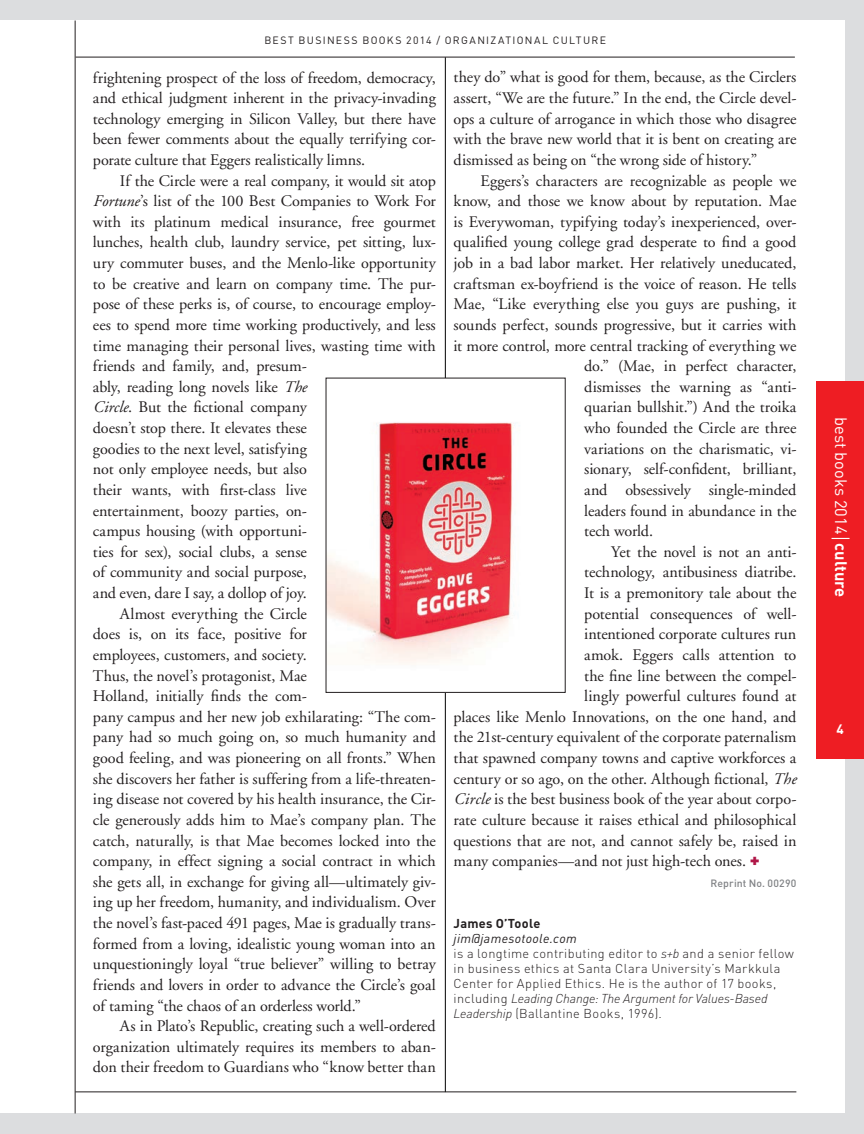
<style>
.page{position:relative;width:864px;height:1134px;background:#dcdddf}
.page>*{position:absolute;margin:0;border:0;box-sizing:border-box;transform-origin:0 0}
.t1{font:16.5px "DIN";color:#fff}
.t2{font:16.2px/20.5px "Adobe Garamond";color:#231f20;text-align:justify}
.t3{font:700 13.5px "DIN";color:#fff}
.t4{font:300 12.75px/15px "DIN";letter-spacing:.025em;color:#231f20}
.t5{font:700 12.75px "DIN";letter-spacing:.02em;color:#231f20}
.t6{font:10.5px "DIN";letter-spacing:.125em;color:#231f20}
.t7{font:500 10.5px "DIN";letter-spacing:.01em;color:#808285}
.s1{font-style:italic}
.s2{font-family:"DIN";font-weight:900;font-size:18px;color:#b01748}
.s3{font-weight:400;font-style:italic}
.s4{font-weight:700}
</style>
<div class="page">
<div style="left:0;top:21px;width:844px;height:1092px;background:#fff"></div>
<hr style="left:75px;top:21px;width:1px;height:1092px;background:#231f20">
<hr style="left:445px;top:57px;width:1px;height:1035px;background:#000">
<hr style="left:75px;top:1092px;width:721px;height:1px;background:#231f20">
<div style="left:326px;top:378px;width:239px;height:314px;background:#fff"></div>
<img style="left:328px;top:422px;width:188px;height:242px">
<hr style="left:76px;top:57px;width:719px;height:1px;background:#231f20">
<div style="left:817px;top:381px;width:47px;height:378px;background:#ee1d23"></div>
<svg style="left:832px;top:538px;width:18px;height:1px"></svg>
<p class="t6" style="left:264px;top:34px;width:343px">BEST BUSINESS BOOKS 2014 / ORGANIZATIONAL CULTURE</p>
<p class="t2" style="left:93px;top:68px;width:344px">frightening prospect of the loss of freedom, democracy, and ethical judgment inherent in the privacy-invading technology emerging in Silicon Valley, but there have been fewer comments about the equally terrifying cor&shy;porate culture that Eggers realistically limns.</p>
<p class="t2" style="left:120px;top:171px;width:317px">If the Circle were a real company, it would sit atop</p>
<p class="t2" style="left:93px;top:191px;width:344px"><span class="s1">Fortune</span>’s list of the 100 Best Companies to Work For</p>
<p class="t2" style="left:93px;top:212px;width:344px">with its platinum medical insurance, free gourmet</p>
<p class="t2" style="left:93px;top:233px;width:344px">lunches, health club, laundry service, pet sitting, lux-</p>
<p class="t2" style="left:93px;top:253px;width:344px">ury commuter buses, and the Menlo-like opportunity</p>
<p class="t2" style="left:93px;top:274px;width:344px">to be creative and learn on company time. The pur-</p>
<p class="t2" style="left:93px;top:294px;width:344px">pose of these perks is, of course, to encourage employ-</p>
<p class="t2" style="left:93px;top:315px;width:344px">ees to spend more time working productively, and less</p>
<p class="t2" style="left:93px;top:336px;width:344px">time managing their personal lives, wasting time with</p>
<p class="t2" style="left:93px;top:356px;width:215px">friends and family, and, presum-</p>
<p class="t2" style="left:93px;top:377px;width:215px">ably, reading long novels like <span class="s1">The</span></p>
<p class="t2" style="left:93px;top:397px;width:215px"><span class="s1">Circle</span>. But the fictional company</p>
<p class="t2" style="left:93px;top:418px;width:215px">doesn’t stop there. It elevates these</p>
<p class="t2" style="left:93px;top:439px;width:215px">goodies to the next level, satisfying</p>
<p class="t2" style="left:93px;top:459px;width:215px">not only employee needs, but also</p>
<p class="t2" style="left:93px;top:480px;width:215px">their wants, with first-class live</p>
<p class="t2" style="left:93px;top:501px;width:215px">entertainment, boozy parties, on-</p>
<p class="t2" style="left:93px;top:521px;width:215px">campus housing (with opportuni-</p>
<p class="t2" style="left:93px;top:542px;width:215px">ties for sex), social clubs, a sense</p>
<p class="t2" style="left:93px;top:562px;width:215px">of community and social purpose,</p>
<p class="t2" style="left:93px;top:583px;width:215px">and even, dare I say, a dollop of joy.</p>
<p class="t2" style="left:120px;top:604px;width:188px">Almost everything the Circle</p>
<p class="t2" style="left:93px;top:624px;width:215px">does is, on its face, positive for</p>
<p class="t2" style="left:93px;top:645px;width:215px">employees, customers, and society.</p>
<p class="t2" style="left:93px;top:666px;width:215px">Thus, the novel’s protagonist, Mae</p>
<p class="t2" style="left:93px;top:686px;width:215px">Holland, initially finds the com-</p>
<p class="t2" style="left:93px;top:707px;width:344px">pany campus and her new job exhilarating: “The com-</p>
<p class="t2" style="left:93px;top:727px;width:344px">pany had so much going on, so much humanity and</p>
<p class="t2" style="left:93px;top:748px;width:344px">good feeling, and was pioneering on all fronts.” When</p>
<p class="t2" style="left:93px;top:769px;width:344px">she discovers her father is suffering from a life-threaten-</p>
<p class="t2" style="left:93px;top:789px;width:344px">ing disease not covered by his health insurance, the Cir-</p>
<p class="t2" style="left:93px;top:810px;width:344px">cle generously adds him to Mae’s company plan. The</p>
<p class="t2" style="left:93px;top:831px;width:344px">catch, naturally, is that Mae becomes locked into the</p>
<p class="t2" style="left:93px;top:851px;width:344px">company, in effect signing a social contract in which</p>
<p class="t2" style="left:93px;top:872px;width:344px">she gets all, in exchange for giving all—ultimately giv-</p>
<p class="t2" style="left:93px;top:892px;width:344px">ing up her freedom, humanity, and individualism. Over</p>
<p class="t2" style="left:93px;top:913px;width:344px">the novel’s fast-paced 491 pages, Mae is gradually trans-</p>
<p class="t2" style="left:93px;top:934px;width:344px">formed from a loving, idealistic young woman into an</p>
<p class="t2" style="left:93px;top:954px;width:344px">unquestioningly loyal “true believer” willing to betray</p>
<p class="t2" style="left:93px;top:975px;width:344px">friends and lovers in order to advance the Circle’s goal</p>
<p class="t2" style="left:93px;top:996px;width:270px">of taming “the chaos of an orderless world.”</p>
<p class="t2" style="left:120px;top:1016px;width:317px">As in Plato’s Republic, creating such a well-ordered</p>
<p class="t2" style="left:93px;top:1037px;width:344px">organization ultimately requires its members to aban-</p>
<p class="t2" style="left:93px;top:1057px;width:344px">don their freedom to Guardians who “know better than</p>
<p class="t2" style="left:454px;top:67px;width:344px">they do” what is good for them, because, as the Circlers assert, “We are the future.” In the end, the Circle devel&shy;ops a culture of arrogance in which those who disagree with the brave new world that it is bent on creating are dismissed as being on “the wrong side of history.”</p>
<p class="t2" style="left:481px;top:171px;width:317px">Eggers’s characters are recognizable as people we</p>
<p class="t2" style="left:454px;top:191px;width:344px">know, and those we know about by reputation. Mae</p>
<p class="t2" style="left:454px;top:212px;width:344px">is Everywoman, typifying today’s inexperienced, over-</p>
<p class="t2" style="left:454px;top:232px;width:344px">qualified young college grad desperate to find a good</p>
<p class="t2" style="left:454px;top:253px;width:344px">job in a bad labor market. Her relatively uneducated,</p>
<p class="t2" style="left:454px;top:274px;width:344px">craftsman ex-boyfriend is the voice of reason. He tells</p>
<p class="t2" style="left:454px;top:294px;width:344px">Mae, “Like everything else you guys are pushing, it</p>
<p class="t2" style="left:454px;top:315px;width:344px">sounds perfect, sounds progressive, but it carries with</p>
<p class="t2" style="left:454px;top:336px;width:344px">it more control, more central tracking of everything we</p>
<p class="t2" style="left:584px;top:356px;width:214px">do.” (Mae, in perfect character,</p>
<p class="t2" style="left:584px;top:377px;width:214px">dismisses the warning as “anti-</p>
<p class="t2" style="left:584px;top:397px;width:214px">quarian bullshit.”) And the troika</p>
<p class="t2" style="left:584px;top:418px;width:214px">who founded the Circle are three</p>
<p class="t2" style="left:584px;top:439px;width:214px">variations on the charismatic, vi-</p>
<p class="t2" style="left:584px;top:459px;width:214px">sionary, self-confident, brilliant,</p>
<p class="t2" style="left:584px;top:480px;width:214px">and obsessively single-minded</p>
<p class="t2" style="left:584px;top:501px;width:214px">leaders found in abundance in the</p>
<p class="t2" style="left:584px;top:521px;width:70px">tech world.</p>
<p class="t2" style="left:611px;top:542px;width:187px">Yet the novel is not an anti-</p>
<p class="t2" style="left:584px;top:562px;width:214px">technology, antibusiness diatribe.</p>
<p class="t2" style="left:584px;top:583px;width:214px">It is a premonitory tale about the</p>
<p class="t2" style="left:584px;top:604px;width:214px">potential consequences of well-</p>
<p class="t2" style="left:584px;top:624px;width:214px">intentioned corporate cultures run</p>
<p class="t2" style="left:584px;top:645px;width:214px">amok. Eggers calls attention to</p>
<p class="t2" style="left:584px;top:666px;width:214px">the fine line between the compel-</p>
<p class="t2" style="left:584px;top:686px;width:214px">lingly powerful cultures found at</p>
<p class="t2" style="left:454px;top:707px;width:344px">places like Menlo Innovations, on the one hand, and</p>
<p class="t2" style="left:454px;top:727px;width:344px">the 21st-century equivalent of the corporate paternalism</p>
<p class="t2" style="left:454px;top:748px;width:344px">that spawned company towns and captive workforces a</p>
<p class="t2" style="left:454px;top:769px;width:344px">century or so ago, on the other. Although fictional, <span class="s1">The</span></p>
<p class="t2" style="left:454px;top:789px;width:344px"><span class="s1">Circle</span> is the best business book of the year about corpo-</p>
<p class="t2" style="left:454px;top:810px;width:344px">rate culture because it raises ethical and philosophical</p>
<p class="t2" style="left:454px;top:831px;width:344px">questions that are not, and cannot safely be, raised in</p>
<p class="t2" style="left:454px;top:851px;width:308px">many companies—and not just high-tech ones. <span class="s2">+</span></p>
<p class="t7" style="left:711px;top:876px;width:87px">Reprint No. 00290</p>
<p class="t5" style="left:454px;top:915px;width:88px">James O’Toole</p>
<p class="t4" style="left:454px;top:931px;width:342px"><span class="s3">jim@jamesotoole.com<br></span>is a longtime contributing editor to <span class="s1">s+b</span> and a senior fellow in business ethics at Santa Clara University’s Markkula Center for Applied Ethics. He is the author of 17 books, including <span class="s1">Leading Change: The Argument for Values-Based Leadership</span> (Ballantine Books, 1996).</p>
<p class="t1" style="left:852px;top:417px;width:182px;rotate:90deg">best books 2014 <span class="s4">culture</span></p>
<p class="t3" style="left:836px;top:720px;width:9px">4</p>
</div>
